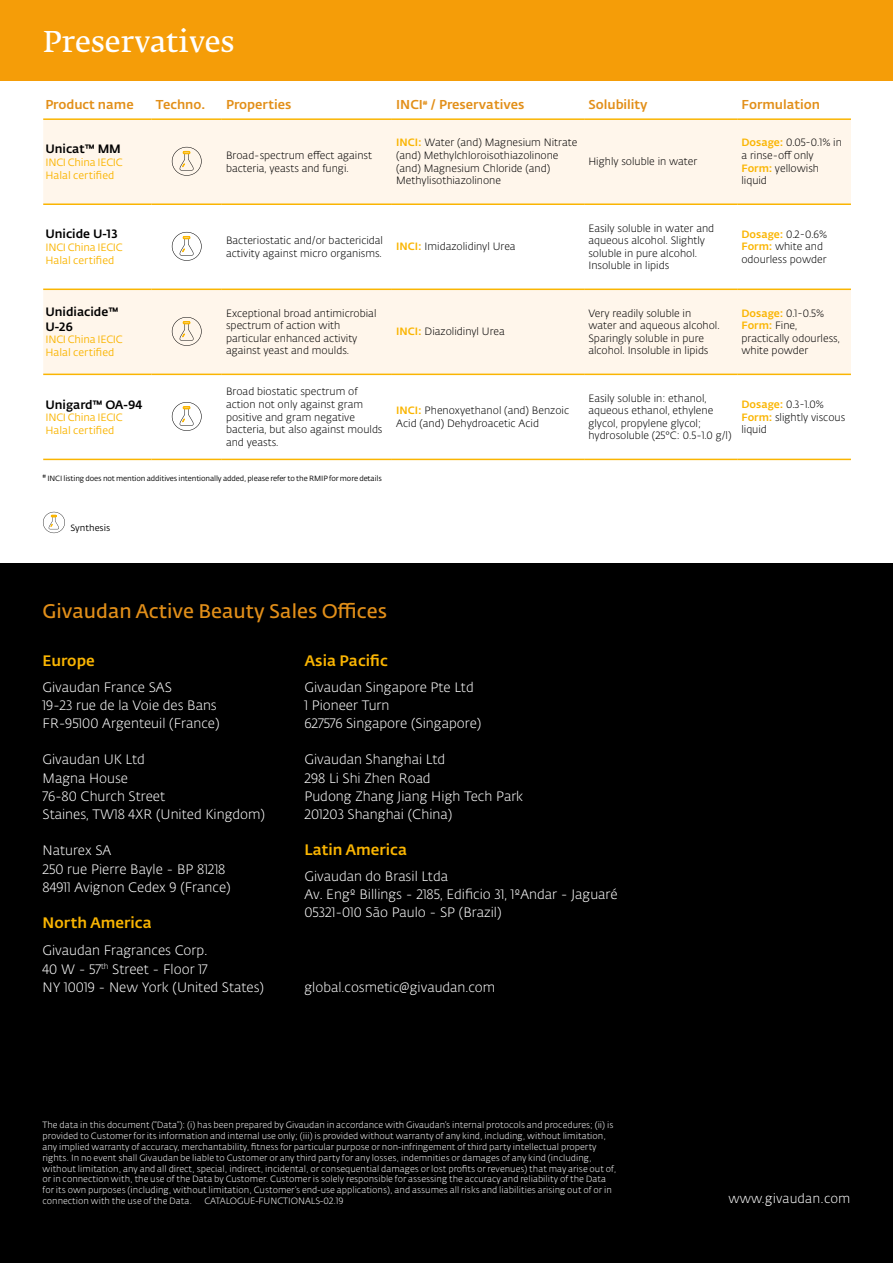
<style>
.page{position:relative;width:893px;height:1263px;background:#fff}
.page>*{position:absolute;margin:0;border:0;box-sizing:border-box;transform-origin:0 0}
.t1{font:600 28.5px "Fedra Serif B Std";color:#fff}
.t2{font:600 19.5px "Fedra Sans Alt Std";color:#e28f19}
.t3{font:500 15px "Fedra Sans Alt Std";color:#fab502}
.t4{font:13.5px/18.1px "Fedra Sans Alt Pro Light LF";color:#fff}
.t5{font:300 13.05px "Fedra Sans Alt Std";color:#fff}
.t6{font:500 12.75px "Fedra Sans Alt Std";color:#e28f19}
.t7{font:500 12px/14.4px "Fedra Sans Alt Std";color:#000}
.t8{font:10.5px/12.6px "Fedra Sans Alt Pro Light LF";color:#000}
.t9{font:10.5px/12.6px "Fedra Sans Alt Std";letter-spacing:-.02em;color:#fab502}
.t10{font:500 10.5px "Fedra Sans Alt Std";color:#fab502}
.t11{font:300 9px/10.8px "Fedra Sans Alt Std";color:#fff}
.t12{font:9px "Fedra Sans Alt Std";color:#000}
.t13{font:7.5px "Fedra Sans Alt Std";letter-spacing:-.02em;color:#000}
.t14{font:6.15px "Fedra Sans Alt Std";color:#000}
.s1{font-family:"Fedra Sans Alt Std";font-weight:500;color:#fab502}
.s2{font-family:"Fedra Sans Alt Pro Light LF";font-weight:400;color:#000}
</style>
<div class="page">
<hr style="left:892px;top:0;width:1px;height:1263px;background:#000">
<div style="left:0;top:563px;width:893px;height:700px;background:#000"></div>
<svg style="left:43px;top:512px;width:22px;height:21px"></svg>
<div style="left:0;top:0;width:893px;height:81px;background:#f59d08"></div>
<svg style="left:43px;top:120px;width:808px;height:254px;fill:#fff6eb"></svg>
<hr style="left:43px;top:118px;width:109px;height:2px;background:#fab502">
<hr style="left:152px;top:118px;width:70px;height:2px;background:#fab502">
<hr style="left:222px;top:118px;width:170px;height:2px;background:#fab502">
<hr style="left:392px;top:118px;width:192px;height:2px;background:#fab502">
<hr style="left:584px;top:118px;width:153px;height:2px;background:#fab502">
<hr style="left:737px;top:118px;width:114px;height:2px;background:#fab502">
<hr style="left:43px;top:203px;width:109px;height:2px;background:#fab502">
<hr style="left:152px;top:203px;width:70px;height:2px;background:#fab502">
<hr style="left:222px;top:203px;width:170px;height:2px;background:#fab502">
<hr style="left:392px;top:203px;width:192px;height:2px;background:#fab502">
<hr style="left:584px;top:203px;width:153px;height:2px;background:#fab502">
<hr style="left:737px;top:203px;width:114px;height:2px;background:#fab502">
<hr style="left:43px;top:289px;width:109px;height:1px;background:#fab502">
<hr style="left:152px;top:289px;width:70px;height:1px;background:#fab502">
<hr style="left:222px;top:289px;width:170px;height:1px;background:#fab502">
<hr style="left:392px;top:289px;width:192px;height:1px;background:#fab502">
<hr style="left:584px;top:289px;width:153px;height:1px;background:#fab502">
<hr style="left:737px;top:289px;width:114px;height:1px;background:#fab502">
<hr style="left:43px;top:374px;width:109px;height:1px;background:#fab502">
<hr style="left:152px;top:374px;width:70px;height:1px;background:#fab502">
<hr style="left:222px;top:374px;width:170px;height:1px;background:#fab502">
<hr style="left:392px;top:374px;width:192px;height:1px;background:#fab502">
<hr style="left:584px;top:374px;width:153px;height:1px;background:#fab502">
<hr style="left:737px;top:374px;width:114px;height:1px;background:#fab502">
<hr style="left:43px;top:459px;width:109px;height:1px;background:#fab502">
<hr style="left:152px;top:459px;width:70px;height:1px;background:#fab502">
<hr style="left:222px;top:459px;width:170px;height:1px;background:#fab502">
<hr style="left:392px;top:459px;width:192px;height:1px;background:#fab502">
<hr style="left:584px;top:459px;width:153px;height:1px;background:#fab502">
<hr style="left:737px;top:459px;width:114px;height:1px;background:#fab502">
<svg style="left:172px;top:147px;width:30px;height:29px"></svg>
<svg style="left:172px;top:232px;width:30px;height:29px"></svg>
<svg style="left:172px;top:317px;width:30px;height:29px"></svg>
<svg style="left:172px;top:402px;width:30px;height:29px"></svg>
<h1 class="t1" style="left:43px;top:25px;width:193px">Preservatives</h1>
<p class="t6" style="left:45px;top:97px;width:90px">Product name</p>
<p class="t6" style="left:156px;top:97px;width:51px">Techno.</p>
<p class="t6" style="left:226px;top:97px;width:67px">Properties</p>
<p class="t6" style="left:396px;top:97px;width:130px">INCI<sup>#</sup> / Preservatives</p>
<p class="t6" style="left:588px;top:97px;width:61px">Solubility</p>
<p class="t6" style="left:741px;top:97px;width:80px">Formulation</p>
<p class="t7" style="left:45px;top:142px;width:77px">Unicat™ MM</p>
<p class="t9" style="left:45px;top:156px;width:79px">INCI China IECIC<br>Halal certified</p>
<p class="t8" style="left:226px;top:149px;width:147px">Broad-spectrum effect against bacteria, yeasts and fungi.</p>
<p class="t8" style="left:741px;top:136px;width:102px"><span class="s1">Dosage:</span> 0.05-0.1% in a rinse-off only<br><span class="s1">Form:</span> yellowish liquid</p>
<p class="t8" style="left:396px;top:136px;width:183px"><span class="s1">INCI:</span> Water (and) Magnesium Nitrate (and) Methylchloroisothiazolinone (and) Magnesium Chloride (and)<br>Methylisothiazolinone</p>
<p class="t8" style="left:588px;top:155px;width:111px">Highly soluble in water</p>
<p class="t7" style="left:45px;top:227px;width:74px">Unicide U-13</p>
<p class="t9" style="left:45px;top:241px;width:79px">INCI China IECIC<br>Halal certified</p>
<p class="t8" style="left:226px;top:234px;width:158px">Bacteriostatic and/or bactericidal activity against micro organisms.</p>
<p class="t8" style="left:396px;top:240px;width:121px"><span class="s1">INCI:</span> Imidazolidinyl Urea</p>
<p class="t7" style="left:45px;top:305px;width:74px">Unidiacide™<br>U-26</p>
<p class="t9" style="left:45px;top:333px;width:79px">INCI China IECIC<br>Halal certified</p>
<p class="t7" style="left:45px;top:397px;width:99px">Unigard™ OA-94</p>
<p class="t9" style="left:45px;top:411px;width:79px">INCI China IECIC<br>Halal certified</p>
<p class="t8" style="left:226px;top:306px;width:152px">Exceptional broad antimicrobial spectrum of action with particular enhanced activity against yeast and moulds.</p>
<p class="t8" style="left:226px;top:385px;width:158px">Broad biostatic spectrum of action not only against gram positive and gram negative bacteria, but also against moulds and yeasts.</p>
<p class="t14" style="left:43px;top:472px;width:5px">#</p>
<p class="t13" style="left:47px;top:474px;width:336px">INCI listing does not mention additives intentionally added, please refer to the RMIP for more details</p>
<p class="t8" style="left:396px;top:325px;width:110px"><span class="s1">INCI:</span> Diazolidinyl Urea</p>
<p class="t8" style="left:396px;top:404px;width:174px"><span class="s1">INCI:</span> Phenoxyethanol (and) Benzoic<br>Acid (and) Dehydroacetic Acid</p>
<p class="t12" style="left:70px;top:522px;width:41px">Synthesis</p>
<p class="t8" style="left:588px;top:221px;width:127px">Easily soluble in water and aqueous alcohol. Slightly soluble in pure alcohol.<br>Insoluble in lipids</p>
<p class="t8" style="left:741px;top:228px;width:87px"><span class="s1">Dosage:</span> 0.2-0.6%<br><span class="s1">Form:</span> white and odourless powder</p>
<p class="t8" style="left:588px;top:306px;width:133px">Very readily soluble in water and aqueous alcohol.<br>Sparingly soluble in pure alcohol. Insoluble in lipids</p>
<p class="t8" style="left:741px;top:306px;width:84px"><span class="s1">Dosage:</span> 0.1-0.5%</p>
<p class="t10" style="left:741px;top:319px;width:57px">Form: <span class="s2">Fine,</span></p>
<p class="t8" style="left:741px;top:332px;width:100px">practically odourless, white powder</p>
<p class="t8" style="left:588px;top:391px;width:145px">Easily soluble in: ethanol, aqueous ethanol, ethylene glycol, propylene glycol; hydrosoluble (25°C: 0.5-1.0 g/l)</p>
<p class="t8" style="left:741px;top:398px;width:105px"><span class="s1">Dosage:</span> 0.3-1.0%<br><span class="s1">Form:</span> slightly viscous liquid</p>
<h2 class="t2" style="left:43px;top:599px;width:346px">Givaudan Active Beauty Sales Offices</h2>
<h3 class="t3" style="left:43px;top:651px;width:54px">Europe</h3>
<p class="t4" style="left:43px;top:678px;width:179px">Givaudan France SAS<br>19-23 rue de la Voie des Bans<br>FR-95100 Argenteuil (France)</p>
<p class="t4" style="left:43px;top:750px;width:224px">Givaudan UK Ltd<br>Magna House<br>76-80 Church Street<br>Staines, TW18 4XR (United Kingdom)</p>
<p class="t4" style="left:43px;top:841px;width:190px">Naturex SA<br>250 rue Pierre Bayle - BP 81218<br>84911 Avignon Cedex 9 (France)</p>
<h3 class="t3" style="left:43px;top:913px;width:111px">North America</h3>
<p class="t4" style="left:43px;top:941px;width:223px">Givaudan Fragrances Corp.<br>40 W - 57<sup>th</sup> Street - Floor 17<br>NY 10019 - New York (United States)</p>
<h3 class="t3" style="left:304px;top:651px;width:85px">Asia Pacific</h3>
<p class="t4" style="left:304px;top:678px;width:178px">Givaudan Singapore Pte Ltd<br>1 Pioneer Turn<br>627576 Singapore (Singapore)</p>
<p class="t4" style="left:304px;top:750px;width:220px">Givaudan Shanghai Ltd<br>298 Li Shi Zhen Road<br>Pudong Zhang Jiang High Tech Park<br>201203 Shanghai (China)</p>
<h3 class="t3" style="left:304px;top:841px;width:104px">Latin America</h3>
<p class="t4" style="left:304px;top:867px;width:315px">Givaudan do Brasil Ltda<br>Av. Engº Billings - 2185, Edificio 31, 1ºAndar - Jaguaré<br>05321-010 São Paulo - SP (Brazil)</p>
<p class="t4" style="left:304px;top:978px;width:192px">global.cosmetic@givaudan.com</p>
<p class="t11" style="left:43px;top:1120px;width:575px">The data in this document (“Data”): (i) has been prepared by Givaudan in accordance with Givaudan’s internal protocols and procedures; (ii) is provided to Customer for its information and internal use only; (iii) is provided without warranty of any kind, including, without limitation, any implied warranty of accuracy, merchantability, fitness for particular purpose or non-infringement of third party intellectual property rights. In no event shall Givaudan be liable to Customer or any third party for any losses, indemnities or damages of any kind (including, without limitation, any and all direct, special, indirect, incidental, or consequential damages or lost profits or revenues) that may arise out of, or in connection with, the use of the Data by Customer. Customer is solely responsible for assessing the accuracy and reliability of the Data for its own purposes (including, without limitation, Customer’s end-use applications), and assumes all risks and liabilities arising out of or in connection with the use of the Data.</p>
<p class="t11" style="left:204px;top:1195px;width:141px">CATALOGUE-FUNCTIONALS-02.19</p>
<p class="t5" style="left:728px;top:1191px;width:124px">www.givaudan.com</p>
</div>
